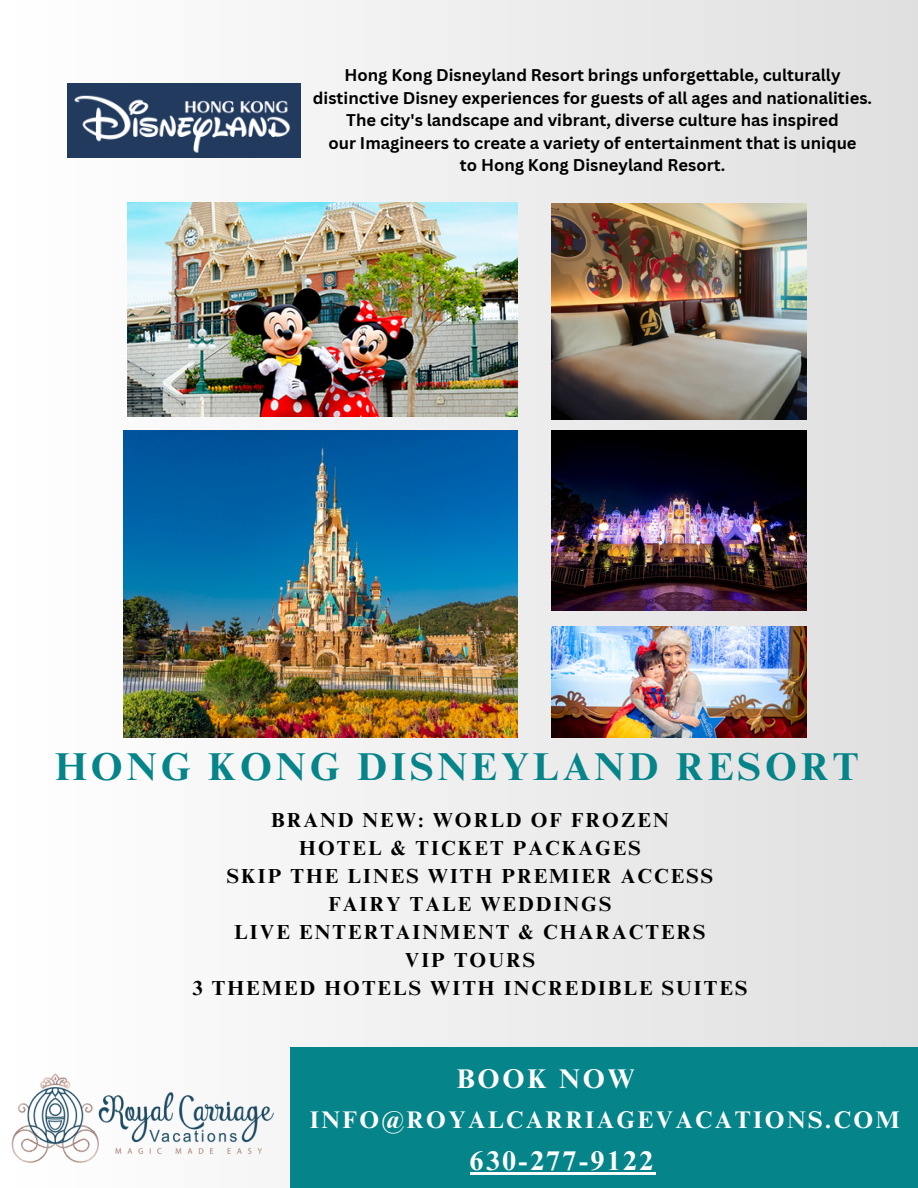
<style>
.page{position:relative;width:918px;height:1188px;background:#fff}
.page>*{position:absolute;margin:0;border:0;box-sizing:border-box;transform-origin:0 0}
.t1{font:700 38.85px "Times NRMT Pro";letter-spacing:.1em;color:#058489}
.t2{font:700 27px "Times NRMT Pro";letter-spacing:.1em;color:#fff}
.t3{font:700 24px "Times NRMT Pro";letter-spacing:.1em;color:#fff}
.t4{font:700 20.4px/28px "Times NRMT Pro";letter-spacing:.1em;color:#000;text-align:center}
.t5{font:700 16.5px/22.5px "Canva Sans";color:#000;text-align:center}
</style>
<div class="page">
<div style="left:0;top:0;width:918px;height:1188px;background:linear-gradient(to right,#fff,#dfdfdf)"></div>
<img style="left:127px;top:202px;width:391px;height:214px">
<img style="left:123px;top:430px;width:395px;height:307px">
<img style="left:551px;top:430px;width:256px;height:180px">
<img style="left:551px;top:626px;width:256px;height:112px">
<div style="left:291px;top:1047px;width:627px;height:141px;background:#058489"></div>
<img style="left:0;top:1033px;width:313px;height:155px">
<img style="left:551px;top:204px;width:256px;height:216px">
<img style="left:67px;top:84px;width:233px;height:74px">
<hr style="left:470px;top:1173px;width:186px;height:2px;background:#fff">
<h4 class="t5" style="left:313px;top:64px;width:561px">Hong Kong Disneyland Resort brings unforgettable, culturally distinctive Disney experiences for guests of all ages and nationalities.<br>The city's landscape and vibrant, diverse culture has inspired</h4>
<p class="t5" style="left:328px;top:131px;width:530px">our Imagineers to create a variety of entertainment that is unique</p>
<h2 class="t5" style="left:460px;top:154px;width:267px">to Hong Kong Disneyland Resort.</h2>
<p class="t1" style="left:55px;top:752px;width:805px">HONG KONG DISNEYLAND RESORT</p>
<h2 class="t4" style="left:193px;top:809px;width:556px">BRAND NEW: WORLD OF FROZEN<br>HOTEL &amp; TICKET PACKAGES<br>SKIP THE LINES WITH PREMIER ACCESS<br>FAIRY TALE WEDDINGS<br>LIVE ENTERTAINMENT &amp; CHARACTERS<br>VIP TOURS<br>3 THEMED HOTELS WITH INCREDIBLE SUITES</h2>
<h1 class="t2" style="left:457px;top:1069px;width:179px">BOOK NOW</h1>
<p class="t3" style="left:310px;top:1111px;width:591px">INFO@ROYALCARRIAGEVACATIONS.COM</p>
<p class="t2" style="left:470px;top:1151px;width:185px">630-277-9122</p>
</div>
